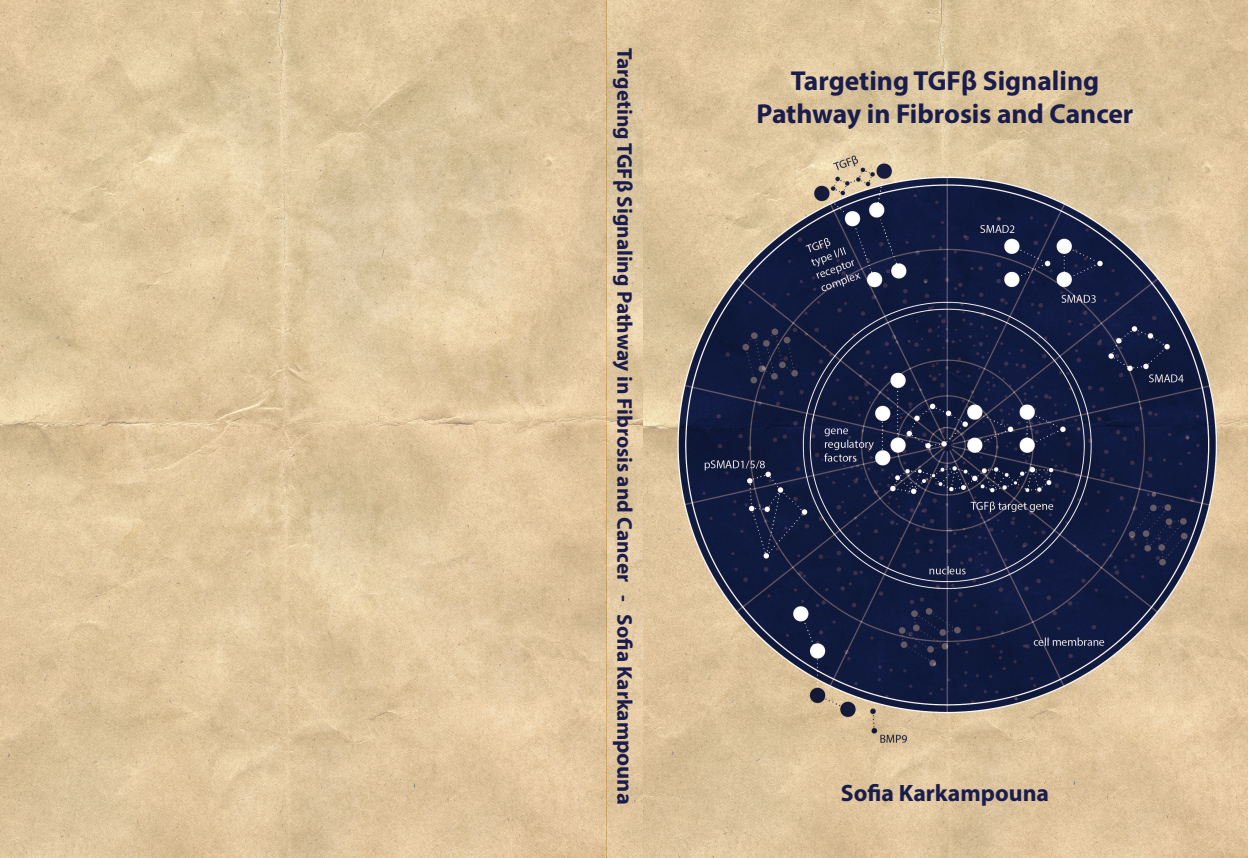
<style>
.page{position:relative;width:1248px;height:858px;background:#fff}
.page>*{position:absolute;margin:0;border:0;box-sizing:border-box;transform-origin:0 0}
.t1{font:700 27.5px/33px "Myriad Pro";color:#1a1c4c;text-align:center}
.t2{font:700 23.75px "Myriad Pro";color:#1a1c4c}
.t3{font:700 21.25px "Myriad Pro";color:#1a1c4c}
.s1{font-size:22.5px}
</style>
<div class="page">
<img style="left:0;top:0;width:1248px;height:858px">
<svg style="left:0;top:0;width:5px;height:5px"></svg>
<svg style="left:0;top:853px;width:5px;height:5px"></svg>
<svg style="left:1245px;top:0;width:3px;height:5px"></svg>
<svg style="left:1245px;top:853px;width:3px;height:5px"></svg>
<p class="t3" style="left:638px;top:48px;width:758px;rotate:90deg">Targeting TGFβ Signaling Pathway in Fibrosis and Cancer - Sofia Karkam<span class="s1">pouna</span></p>
<p class="t1" style="left:756px;top:63px;width:378px">Targeting TGFβ Signaling<br>Pathway in Fibrosis and Cancer</p>
<p class="t2" style="left:841px;top:778px;width:210px">Sofia Karkampouna</p>
</div>
